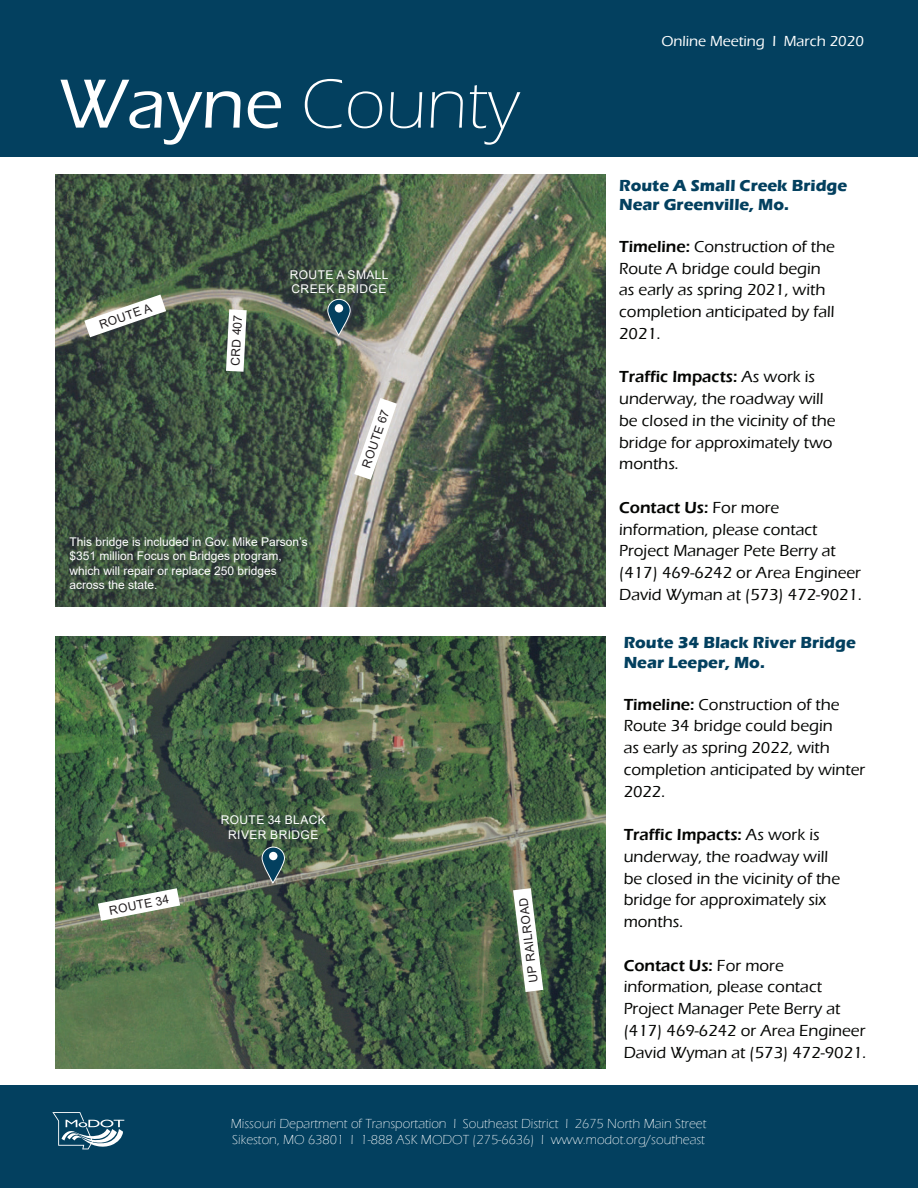
<style>
.page{position:relative;width:918px;height:1188px;background:#fff}
.page>*{position:absolute;margin:0;border:0;box-sizing:border-box;transform-origin:0 0}
.t1{font:300 72px "Eras ITC";color:#fff}
.t2{font:500 16.5px/21.8px "Eras ITC";color:#040503}
.t3{font:700 16.5px/19.8px "Eras ITC";color:#03405f}
.t4{font:500 15px "Eras ITC";color:#fff}
.t5{font:300 13.5px/16.2px "Eras ITC";color:#fff}
.t6{font:12px/14.4px "Arial";color:#fff}
.t7{font:12px/14.4px "Arial";letter-spacing:.035em;color:#fff}
.t8{font:12px "Arial";color:#231f20}
.s1{font-weight:500}
.s2{font-weight:600}
</style>
<div class="page">
<div style="left:0;top:1085px;width:918px;height:103px;background:#03405f"></div>
<svg style="left:52px;top:1112px;width:72px;height:37px"></svg>
<div style="left:0;top:0;width:918px;height:157px;background:#03405f"></div>
<img style="left:55px;top:637px;width:550px;height:431px">
<img style="left:55px;top:175px;width:550px;height:431px">
<svg style="left:328px;top:299px;width:22px;height:36px"></svg>
<div style="left:328px;top:299px;width:22px;height:36px;border:1px solid #fff;border-radius:11px"></div>
<div style="left:335px;top:304px;width:8px;height:9px;background:#fff;border-radius:50%"></div>
<svg style="left:262px;top:847px;width:22px;height:36px"></svg>
<div style="left:262px;top:847px;width:23px;height:36px;border:1px solid #fff;border-radius:11px"></div>
<div style="left:269px;top:852px;width:8px;height:8px;background:#fff;border-radius:50%"></div>
<svg style="left:84px;top:295px;width:82px;height:42px"></svg>
<svg style="left:354px;top:398px;width:43px;height:82px"></svg>
<svg style="left:98px;top:888px;width:82px;height:33px"></svg>
<svg style="left:226px;top:309px;width:21px;height:63px"></svg>
<svg style="left:513px;top:888px;width:30px;height:104px"></svg>
<h1 class="t1" style="left:58px;top:64px;width:463px"><span class="s1">Wayne</span> County</h1>
<p class="t8" style="left:97px;top:317px;width:56px;rotate:-19deg">Route A</p>
<p class="t8" style="left:227px;top:365px;width:52px;rotate:-87deg">CRD 407</p>
<p class="t7" style="left:290px;top:267px;width:100px">Route A Small<br>Creek Bridge</p>
<p class="t8" style="left:358px;top:465px;width:62px;rotate:-71deg">Route 67</p>
<p class="t6" style="left:70px;top:535px;width:240px">This bridge is included in Gov. Mike Parson’s $351 million Focus on Bridges program, which will repair or replace 250 bridges across the state.</p>
<p class="t8" style="left:108px;top:902px;width:62px;rotate:-11deg">Route 34</p>
<p class="t7" style="left:221px;top:813px;width:107px;text-align:center">Route 34 black river Bridge</p>
<p class="t8" style="left:525px;top:983px;width:76px;rotate:-97deg">UP Railr oad</p>
<p class="t4" style="left:661px;top:33px;width:204px">Online Meeting I March 2020</p>
<p class="t3" style="left:619px;top:175px;width:230px">Route A Small Creek Bridge<br>Near Greenville, Mo.</p>
<p class="t2" style="left:619px;top:236px;width:217px"><span class="s2">Timeline:</span> Construction of the<br>Route A bridge could begin as early as spring 2021, with completion anticipated by fall<br>2021.</p>
<p class="t2" style="left:619px;top:366px;width:218px"><span class="s2">Traffic Impacts:</span> As work is underway, the roadway will be closed in the vicinity of the bridge for approximately two months.</p>
<p class="t2" style="left:619px;top:497px;width:244px"><span class="s2">Contact Us:</span> For more information, please contact<br>Project Manager Pete Berry at (417) 469-6242 or Area Engineer<br>David Wyman at (573) 472-9021.</p>
<p class="t3" style="left:624px;top:633px;width:234px">Route 34 Black River Bridge<br>Near Leeper, Mo.</p>
<p class="t2" style="left:624px;top:694px;width:243px"><span class="s2">Timeline:</span> Construction of the<br>Route 34 bridge could begin<br>as early as spring 2022, with completion anticipated by winter<br>2022.</p>
<p class="t2" style="left:624px;top:824px;width:218px"><span class="s2">Traffic Impacts:</span> As work is underway, the roadway will be closed in the vicinity of the bridge for approximately six months.</p>
<p class="t2" style="left:624px;top:954px;width:244px"><span class="s2">Contact Us:</span> For more information, please contact<br>Project Manager Pete Berry at (417) 469-6242 or Area Engineer<br>David Wyman at (573) 472-9021.</p>
<p class="t5" style="left:231px;top:1116px;width:477px">Missouri Department of Transportation I Southeast District I 2675 North Main Street<br>Sikeston, MO 63801 I 1-888 ASK MODOT (275-6636) I www.modot.org/southeast</p>
</div>
